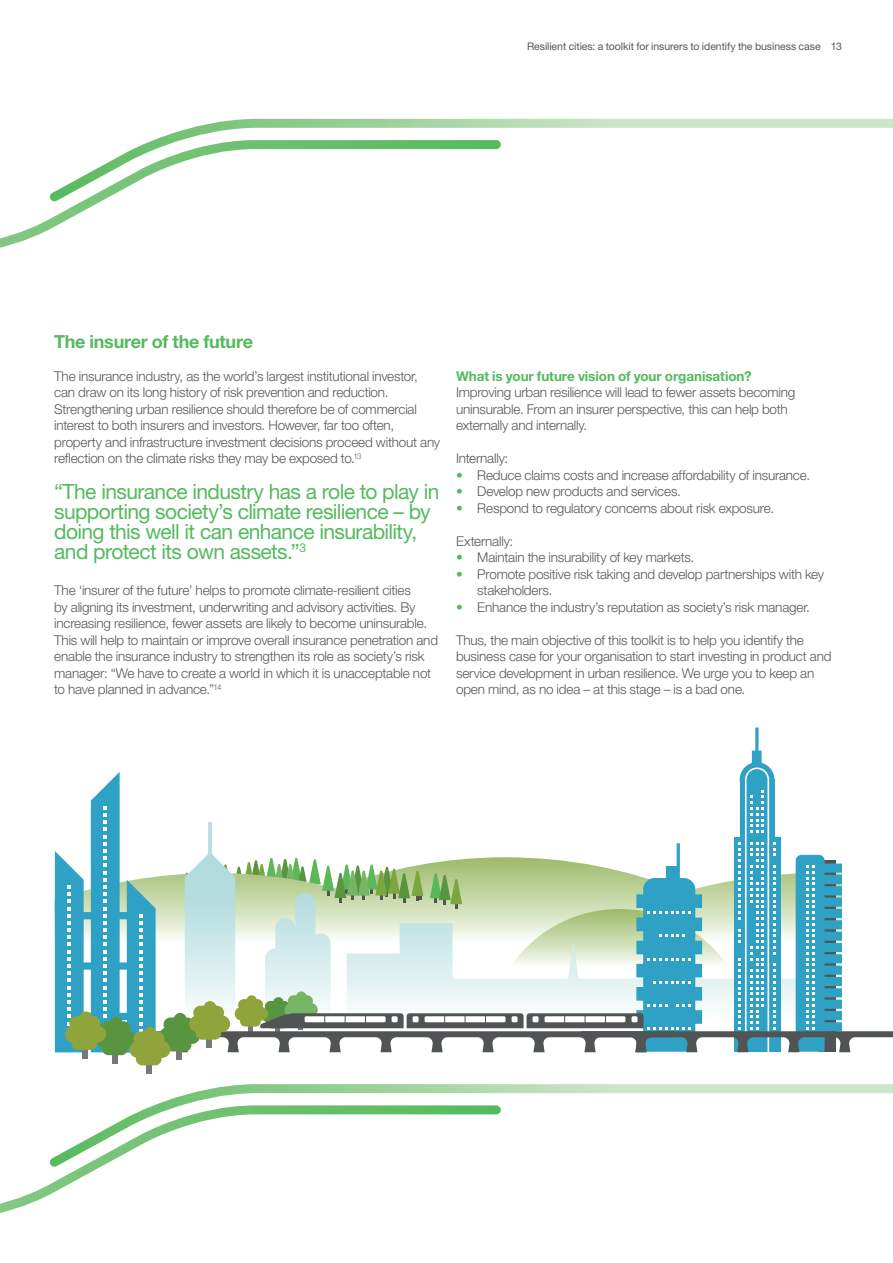
<style>
.page{position:relative;width:893px;height:1263px;background:#fff}
.page>*{position:absolute;margin:0;border:0;box-sizing:border-box;transform-origin:0 0}
.Quotes{font:21px/20px "Helvetica Neue LT Std";letter-spacing:-.03em;color:#54ba5d}
.Sub-head_Span{font:700 18px "Helvetica Neue LT Std";letter-spacing:-.015em;color:#54ba5d}
.Body_copy_9pt__posit{font:300 13.5px/16.5px "Helvetica Neue LT Std";letter-spacing:-.015em;color:#57585a}
.Body-text-regular_No{font:300 13.5px/16.5px "Helvetica Neue LT Std";letter-spacing:-.015em;color:#57585a}
.Body-text-regular_H3{font:700 13.5px "Helvetica Neue LT Std";letter-spacing:-.005em;color:#54ba5d}
.t1{font:10.5px "Helvetica Neue LT Std";letter-spacing:-.005em;color:#57585a}
.s1{font-weight:800;color:#54ba5d}
</style>
<div class="page">
<svg style="left:0;top:209px;width:87px;height:39px"></svg>
<svg style="left:49px;top:118px;width:844px;height:91px"></svg>
<svg style="left:0;top:1174px;width:87px;height:39px"></svg>
<svg style="left:49px;top:1084px;width:844px;height:90px"></svg>
<div style="left:752px;top:751px;width:10px;height:17px;background:#2ea1c4"></div>
<div style="left:740px;top:762px;width:34px;height:35px;background:#2ea1c4;border-radius:50%"></div>
<hr style="left:755px;top:727px;width:3px;height:29px;background:#2ea1c4">
<svg style="left:55px;top:767px;width:838px;height:292px"></svg>
<div style="left:113px;top:1043px;width:5px;height:21px;background:#73797c"></div>
<div style="left:102px;top:1042px;width:26px;height:13px;background:#599540;border-radius:6px"></div>
<div style="left:110px;top:1017px;width:13px;height:25px;background:#599540;border-radius:6px"></div>
<div style="left:96px;top:1031px;width:41px;height:17px;background:#599540;border-radius:8px"></div>
<div style="left:100px;top:1021px;width:30px;height:14px;background:#599540;border-radius:7px"></div>
<div style="left:177px;top:1039px;width:5px;height:21px;background:#73797c"></div>
<div style="left:166px;top:1038px;width:25px;height:13px;background:#599540;border-radius:6px"></div>
<svg style="left:174px;top:1013px;width:13px;height:25px"></svg>
<div style="left:159px;top:1027px;width:41px;height:17px;background:#599540;border-radius:8px"></div>
<div style="left:163px;top:1017px;width:31px;height:15px;background:#599540;border-radius:7px"></div>
<div style="left:82px;top:1038px;width:6px;height:20px;background:#73797c"></div>
<div style="left:72px;top:1037px;width:25px;height:13px;background:#8fa53c;border-radius:6px"></div>
<svg style="left:79px;top:1011px;width:13px;height:26px"></svg>
<div style="left:65px;top:1026px;width:41px;height:16px;background:#8fa53c;border-radius:8px"></div>
<div style="left:69px;top:1016px;width:31px;height:14px;background:#8fa53c;border-radius:7px"></div>
<div style="left:147px;top:1053px;width:5px;height:21px;background:#73797c"></div>
<div style="left:136px;top:1052px;width:26px;height:13px;background:#8fa53c;border-radius:6px"></div>
<div style="left:144px;top:1027px;width:13px;height:25px;background:#8fa53c;border-radius:6px"></div>
<div style="left:129px;top:1041px;width:41px;height:17px;background:#8fa53c;border-radius:8px"></div>
<div style="left:134px;top:1031px;width:30px;height:15px;background:#8fa53c;border-radius:7px"></div>
<div style="left:206px;top:1028px;width:6px;height:20px;background:#73797c"></div>
<div style="left:196px;top:1027px;width:25px;height:13px;background:#8fa53c;border-radius:6px"></div>
<div style="left:204px;top:1001px;width:12px;height:26px;background:#8fa53c;border-radius:6px"></div>
<div style="left:189px;top:1015px;width:41px;height:17px;background:#8fa53c;border-radius:8px"></div>
<div style="left:193px;top:1006px;width:31px;height:14px;background:#8fa53c;border-radius:7px"></div>
<p class="t1" style="left:527px;top:40px;width:316px">Resilient cities: a toolkit for insurers to identify the business case 13</p>
<p class="Sub-head_Span" style="left:54px;top:330px;width:200px">The insurer of the future</p>
<p class="Body_copy_9pt__posit" style="left:54px;top:368px;width:387px">The insurance industry, as the world’s largest institutional investor, can draw on its long history of risk prevention and reduction.<br>Strengthening urban resilience should therefore be of commercial interest to both insurers and investors. However, far too often, property and infrastructure investment decisions proceed without any reflection on the climate risks they may be exposed to.<sup>13</sup></p>
<p class="Quotes" style="left:54px;top:481px;width:387px">“The insurance industry has a role to play in supporting society’s climate resilience – by doing this well it can enhance insurability, and protect its own assets.”<sup>3</sup></p>
<p class="Body_copy_9pt__posit" style="left:54px;top:582px;width:385px">The ‘insurer of the future’ helps to promote climate-resilient cities<br>by aligning its investment, underwriting and advisory activities. By increasing resilience, fewer assets are likely to become uninsurable.<br>This will help to maintain or improve overall insurance penetration and enable the insurance industry to strengthen its role as society’s risk manager: “We have to create a world in which it is unacceptable not to have planned in advance.”<sup>14</sup></p>
<p class="Body-text-regular_H3" style="left:456px;top:368px;width:297px">What is your future vision of your organisation?</p>
<p class="Body-text-regular_No" style="left:456px;top:384px;width:341px">Improving urban resilience will lead to fewer assets becoming uninsurable. From an insurer perspective, this can help both externally and internally.</p>
<p class="Body_copy_9pt__posit" style="left:456px;top:450px;width:54px">Internally:</p>
<p class="Body_copy_9pt__posit" style="left:456px;top:467px;width:356px"><span class="s1">•</span> Reduce claims costs and increase affordability of insurance.</p>
<p class="Body_copy_9pt__posit" style="left:456px;top:483px;width:226px"><span class="s1">•</span> Develop new products and services.</p>
<p class="Body_copy_9pt__posit" style="left:456px;top:500px;width:320px"><span class="s1">•</span> Respond to regulatory concerns about risk exposure.</p>
<p class="Body_copy_9pt__posit" style="left:456px;top:533px;width:59px">Externally:</p>
<p class="Body_copy_9pt__posit" style="left:456px;top:549px;width:240px"><span class="s1">•</span> Maintain the insurability of key markets.</p>
<p class="Body_copy_9pt__posit" style="left:477px;top:566px;width:348px;text-indent:-21px"><span class="s1">•</span> Promote positive risk taking and develop partnerships with key stakeholders.</p>
<p class="Body_copy_9pt__posit" style="left:456px;top:599px;width:355px"><span class="s1">•</span> Enhance the industry’s reputation as society’s risk manager.</p>
<p class="Body_copy_9pt__posit" style="left:456px;top:632px;width:377px">Thus, the main objective of this toolkit is to help you identify the business case for your organisation to start investing in product and service development in urban resilience. We urge you to keep an open mind, as no idea – at this stage – is a bad one.</p>
</div>
